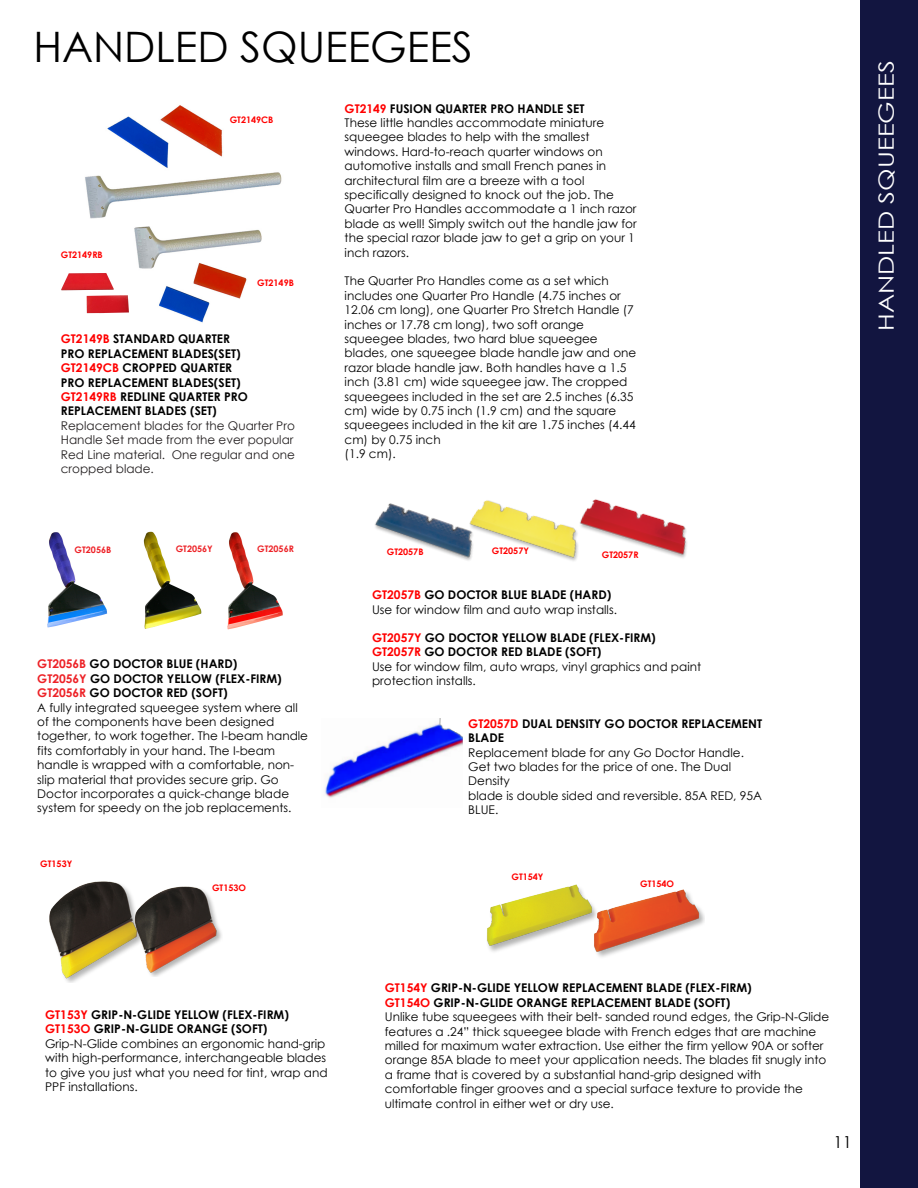
<style>
.page{position:relative;width:918px;height:1188px;background:#fff}
.page>*{position:absolute;margin:0;border:0;box-sizing:border-box;transform-origin:0 0}
.t1{font:42px "Century Gothic";color:#000}
.t2{font:21px "Century Gothic";color:#fff;scale:1.23 1}
.t3{font:16.5px "Century Gothic";color:#000}
.t4{font:12px/14.4px "Century Gothic";color:#000}
.t5{font:700 12px/14.4px "Century Gothic";color:#000}
.t6{font:12px/14.4px "Century Gothic";color:#231f20}
.t7{font:700 12px/14.4px "Century Gothic";color:#000}
.t8{font:700 9px "Century Gothic";color:#f00}
.t9{font:700 9px "Century Gothic";color:#f00}
.t10{font:700 9px "Century Gothic";color:#ed2227}
.t11{font:700 9px "Century Gothic";color:#ee2026}
.s1{font-weight:700;color:#f00}
.s2{font-weight:700}
.s3{color:#f00}
.s4{font-weight:700;color:#ed2227}
</style>
<div class="page">
<img style="left:85px;top:105px;width:197px;height:218px">
<img style="left:61px;top:252px;width:70px;height:71px">
<img style="left:47px;top:532px;width:61px;height:96px">
<img style="left:143px;top:531px;width:59px;height:98px">
<img style="left:227px;top:532px;width:56px;height:98px">
<img style="left:375px;top:503px;width:86px;height:55px">
<img style="left:461px;top:500px;width:111px;height:61px">
<img style="left:572px;top:499px;width:115px;height:62px">
<img style="left:325px;top:719px;width:137px;height:79px">
<img style="left:49px;top:881px;width:81px;height:102px">
<img style="left:130px;top:886px;width:92px;height:91px">
<img style="left:487px;top:884px;width:102px;height:68px">
<img style="left:589px;top:889px;width:116px;height:68px">
<div style="left:861px;top:0;width:57px;height:1188px;background:#121540"></div>
<h1 class="t1" style="left:33px;top:18px;width:441px">HANDLED SQUEEGEES</h1>
<p class="t4" style="left:345px;top:101px;width:294px"><span class="s1">GT2149</span> <span class="s2">FUSION QUARTER PRO HANDLE SET<br></span>These little handles accommodate miniature squeegee blades to help with the smallest windows. Hard-to-reach quarter windows on automotive installs and small French panes in architectural film are a breeze with a tool specifically designed to knock out the job. The Quarter Pro Handles accommodate a 1 inch razor blade as well! Simply switch out the handle jaw for the special razor blade jaw to get a grip on your 1 inch razors.</p>
<p class="t4" style="left:345px;top:274px;width:293px">The Quarter Pro Handles come as a set which includes one Quarter Pro Handle (4.75 inches or 12.06 cm long), one Quarter Pro Stretch Handle (7 inches or 17.78 cm long), two soft orange squeegee blades, two hard blue squeegee blades, one squeegee blade handle jaw and one razor blade handle jaw. Both handles have a 1.5 inch (3.81 cm) wide squeegee jaw. The cropped squeegees included in the set are 2.5 inches (6.35 cm) wide by 0.75 inch (1.9 cm) and the square squeegees included in the kit are 1.75 inches (4.44 cm) by 0.75 inch<br>(1.9 cm).</p>
<p class="t9" style="left:230px;top:113px;width:45px">GT2149CB</p>
<p class="t9" style="left:61px;top:248px;width:43px">GT2149RB</p>
<p class="t8" style="left:257px;top:276px;width:38px">GT2149B</p>
<p class="t5" style="left:61px;top:331px;width:188px"><span class="s3">GT2149B</span> STANDARD QUARTER<br>PRO REPLACEMENT BLADES(SET)<br><span class="s3">GT2149CB</span> CROPPED QUARTER<br>PRO REPLACEMENT BLADES(SET)<br><span class="s3">GT2149RB</span> REDLINE QUARTER PRO<br>REPLACEMENT BLADES (SET)</p>
<p class="t6" style="left:61px;top:418px;width:236px">Replacement blades for the Quarter Pro<br>Handle Set made from the ever popular<br>Red Line material. One regular and one cropped blade.</p>
<p class="t11" style="left:75px;top:543px;width:38px">GT2056B</p>
<p class="t10" style="left:176px;top:542px;width:39px">GT2056Y</p>
<p class="t10" style="left:257px;top:542px;width:38px">GT2056R</p>
<p class="t4" style="left:37px;top:657px;width:272px"><span class="s4">GT2056B</span> <span class="s2">GO DOCTOR BLUE (HARD)<br></span><span class="s4">GT2056Y</span> <span class="s2">GO DOCTOR YELLOW (FLEX-FIRM)<br></span><span class="s4">GT2056R</span> <span class="s2">GO DOCTOR RED (SOFT)<br></span>A fully integrated squeegee system where all of the components have been designed together, to work together. The I-beam handle fits comfortably in your hand. The I-beam handle is wrapped with a comfortable, non&shy;slip material that provides secure grip. Go Doctor incorporates a quick-change blade system for speedy on the job replacements.</p>
<p class="t8" style="left:40px;top:857px;width:34px">GT153Y</p>
<p class="t8" style="left:212px;top:880px;width:36px">GT153O</p>
<p class="t8" style="left:387px;top:545px;width:38px">GT2057B</p>
<p class="t8" style="left:492px;top:544px;width:39px">GT2057Y</p>
<p class="t8" style="left:602px;top:548px;width:38px">GT2057R</p>
<p class="t4" style="left:372px;top:588px;width:246px"><span class="s1">GT2057B</span> <span class="s2">GO DOCTOR BLUE BLADE (HARD)<br></span>Use for window film and auto wrap installs.</p>
<p class="t4" style="left:372px;top:630px;width:331px"><span class="s1">GT2057Y</span> <span class="s2">GO DOCTOR YELLOW BLADE (FLEX-FIRM)<br></span><span class="s1">GT2057R</span> <span class="s2">GO DOCTOR RED BLADE (SOFT)<br></span>Use for window film, auto wraps, vinyl graphics and paint protection installs.</p>
<p class="t7" style="left:468px;top:716px;width:295px"><span class="s3">GT2057D</span> DUAL DENSITY GO DOCTOR REPLACEMENT<br>BLADE</p>
<p class="t4" style="left:468px;top:745px;width:295px">Replacement blade for any Go Doctor Handle.<br>Get two blades for the price of one. The Dual<br>Density<br>blade is double sided and reversible. 85A RED, 95A<br>BLUE.</p>
<p class="t8" style="left:512px;top:870px;width:34px">GT154Y</p>
<p class="t8" style="left:640px;top:876px;width:36px">GT154O</p>
<h2 class="t2" style="left:872px;top:331px;width:221px;rotate:-90deg">HANDLED SQUEEGEES</h2>
<p class="t4" style="left:45px;top:1007px;width:284px"><span class="s1">GT153Y</span> <span class="s2">GRIP-N-GLIDE YELLOW (FLEX-FIRM)<br></span><span class="s1">GT153O</span> <span class="s2">GRIP-N-GLIDE ORANGE (SOFT)<br></span>Grip-N-Glide combines an ergonomic hand-grip with high-performance, interchangeable blades to give you just what you need for tint, wrap and PPF installations.</p>
<p class="t4" style="left:385px;top:981px;width:446px"><span class="s1">GT154Y</span> <span class="s2">GRIP-N-GLIDE YELLOW REPLACEMENT BLADE (FLEX-FIRM)<br></span><span class="s1">GT154O</span> <span class="s2">GRIP-N-GLIDE ORANGE REPLACEMENT BLADE (SOFT)<br></span>Unlike tube squeegees with their belt- sanded round edges, the Grip-N-Glide features a .24” thick squeegee blade with French edges that are machine milled for maximum water extraction. Use either the firm yellow 90A or softer orange 85A blade to meet your application needs. The blades fit snugly into a frame that is covered by a substantial hand-grip designed with comfortable finger grooves and a special surface texture to provide the ultimate control in either wet or dry use.</p>
<h3 class="t3" style="left:834px;top:1130px;width:20px">11</h3>
</div>
